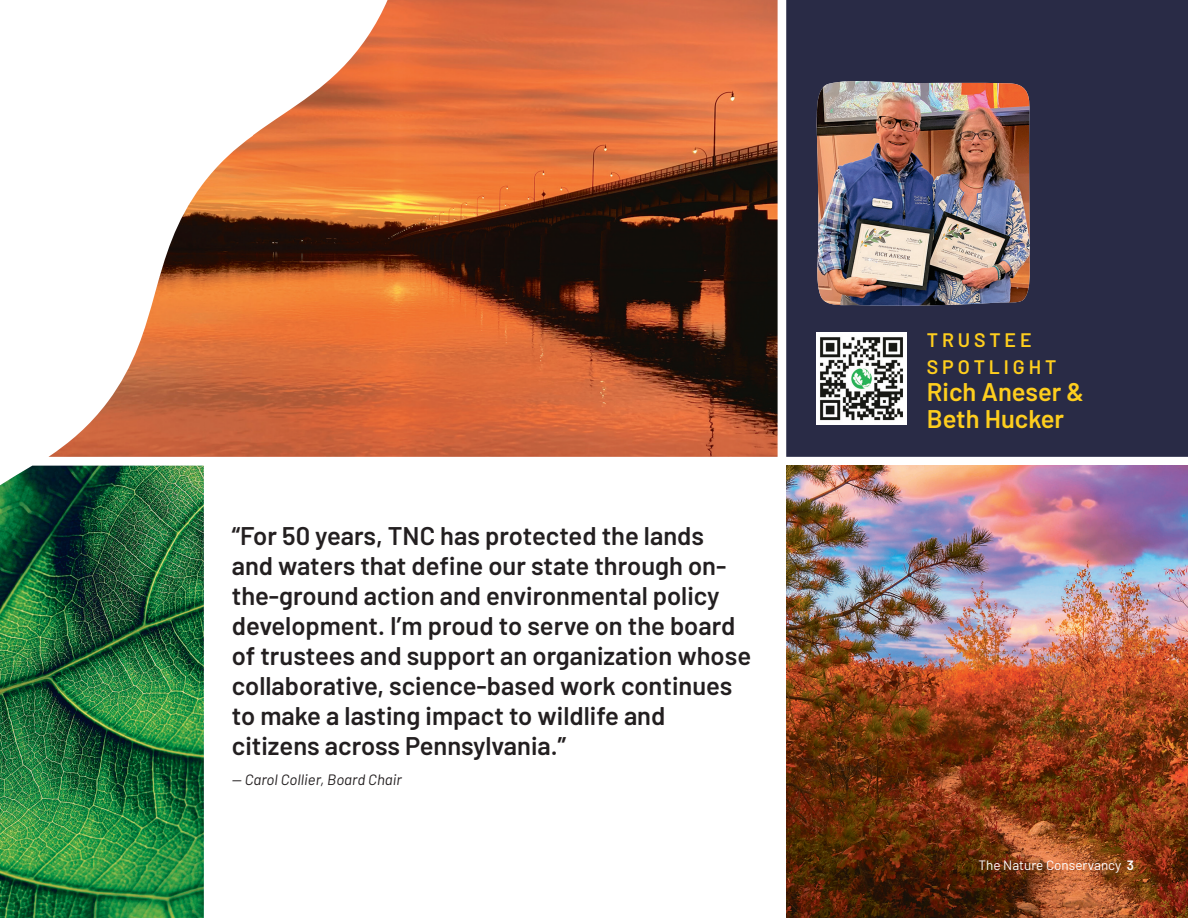
<style>
.page{position:relative;width:1188px;height:918px;background:#fff}
.page>*{position:absolute;margin:0;border:0;box-sizing:border-box;transform-origin:0 0}
.Callout_Quote{font:600 25.5px/30px "Barlow";color:#231f20}
.Callout_Quote-2{font:600 25.5px "Barlow";color:#fece1e}
.Callout_Quote-3{font:600 19.5px/27px "Barlow";letter-spacing:.2em;color:#fece1e}
.Callout_Quote-4{font:italic 15px "Barlow";color:#231f20}
.t1{font:13.5px "Barlow";color:#fff}
.s1{font-weight:600}
</style>
<div class="page">
<img style="left:48px;top:0;width:730px;height:457px">
<img style="left:0;top:466px;width:204px;height:452px">
<div style="left:786px;top:0;width:402px;height:457px;background:#292b46"></div>
<img style="left:817px;top:81px;width:214px;height:225px">
<div style="left:817px;top:332px;width:90px;height:93px;background:#fff"></div>
<img style="left:820px;top:337px;width:83px;height:84px">
<img style="left:786px;top:466px;width:402px;height:452px">
<p class="Callout_Quote" style="left:232px;top:519px;width:521px">“For 50 years, TNC has protected the lands and waters that define our state through on&shy;the-ground action and environmental policy development. I’m proud to serve on the board of trustees and support an organization whose collaborative, science-based work continues to make a lasting impact to wildlife and citizens across Pennsylvania.”</p>
<p class="Callout_Quote-4" style="left:232px;top:769px;width:172px">— Carol Collier, Board Chair</p>
<p class="Callout_Quote-3" style="left:927px;top:325px;width:131px">TRUSTEE<br>SPOTLIGHT</p>
<p class="Callout_Quote-2" style="left:927px;top:373px;width:159px">Rich Aneser &amp;</p>
<p class="Callout_Quote-2" style="left:927px;top:400px;width:139px">Beth Hucker</p>
<p class="t1" style="left:978px;top:856px;width:157px">The Nature Conservancy <span class="s1">3</span></p>
</div>
